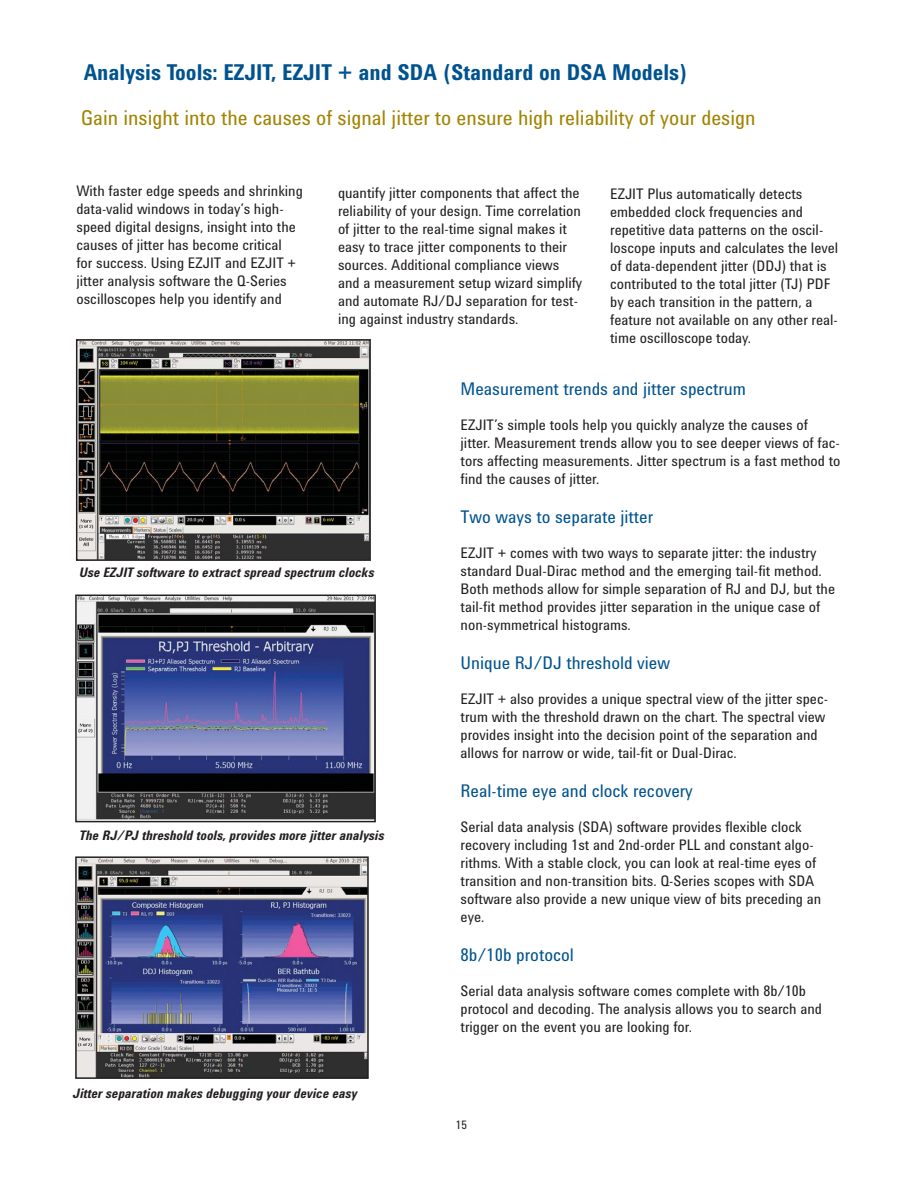
<style>
.page{position:relative;width:918px;height:1188px;background:#fff}
.page>*{position:absolute;margin:0;border:0;box-sizing:border-box;transform-origin:0 0}
.t1{font:700 22.5px "Agilent Condensed CFF";color:#00538e}
.t2{font:21px "Agilent Condensed CFF";color:#a18400}
.t3{font:18px "Agilent Condensed CFF";color:#00538e}
.t4{font:15px/18px "Agilent Condensed CFF";color:#231f20}
.t5{font:italic 700 13.5px "Agilent Condensed CFF";color:#231f20}
.t6{font:12px "Agilent Condensed CFF";color:#231f20}
</style>
<div class="page">
<img style="left:78px;top:598px;width:295px;height:221px">
<div style="left:75px;top:595px;width:301px;height:227px;border:2px solid #231f20"></div>
<img style="left:78px;top:859px;width:288px;height:217px">
<div style="left:75px;top:856px;width:294px;height:223px;border:2px solid #231f20"></div>
<img style="left:79px;top:342px;width:289px;height:216px">
<div style="left:76px;top:339px;width:295px;height:222px;border:2px solid #231f20"></div>
<h1 class="t1" style="left:84px;top:64px;width:605px">Analysis Tools: EZJIT, EZJIT + and SDA (Standard on DSA Models)</h1>
<h2 class="t2" style="left:81px;top:110px;width:676px">Gain insight into the causes of signal jitter to ensure high reliability of your design</h2>
<p class="t4" style="left:76px;top:184px;width:228px">With faster edge speeds and shrinking data-valid windows in today’s high&shy;speed digital designs, insight into the causes of jitter has become critical<br>for success. Using EZJIT and EZJIT + jitter analysis software the Q-Series oscilloscopes help you identify and</p>
<p class="t4" style="left:338px;top:185px;width:246px">quantify jitter components that affect the reliability of your design. Time correlation of jitter to the real-time signal makes it easy to trace jitter components to their sources. Additional compliance views and a measurement setup wizard simplify and automate RJ/DJ separation for test&shy;ing against industry standards.</p>
<p class="t4" style="left:610px;top:187px;width:230px">EZJIT Plus automatically detects embedded clock frequencies and repetitive data patterns on the oscil&shy;loscope inputs and calculates the level of data-dependent jitter (DDJ) that is contributed to the total jitter (TJ) PDF by each transition in the pattern, a feature not available on any other real&shy;time oscilloscope today.</p>
<p class="t5" style="left:79px;top:567px;width:296px">Use EZJIT software to extract spread spectrum clocks</p>
<p class="t5" style="left:79px;top:831px;width:306px">The RJ/PJ threshold tools, provides more jitter analysis</p>
<p class="t5" style="left:72px;top:1088px;width:286px">Jitter separation makes debugging your device easy</p>
<p class="t3" style="left:461px;top:382px;width:287px">Measurement trends and jitter spectrum</p>
<p class="t4" style="left:461px;top:418px;width:381px">EZJIT’s simple tools help you quickly analyze the causes of jitter. Measurement trends allow you to see deeper views of fac&shy;tors affecting measurements. Jitter spectrum is a fast method to find the causes of jitter.</p>
<p class="t3" style="left:461px;top:510px;width:194px">Two ways to separate jitter</p>
<p class="t4" style="left:461px;top:546px;width:376px">EZJIT + comes with two ways to separate jitter: the industry standard Dual-Dirac method and the emerging tail-fit method.<br>Both methods allow for simple separation of RJ and DJ, but the tail-fit method provides jitter separation in the unique case of non-symmetrical histograms.</p>
<p class="t3" style="left:461px;top:656px;width:211px">Unique RJ/DJ threshold view</p>
<p class="t4" style="left:461px;top:692px;width:369px">EZJIT + also provides a unique spectral view of the jitter spec&shy;trum with the threshold drawn on the chart. The spectral view provides insight into the decision point of the separation and allows for narrow or wide, tail-fit or Dual-Dirac.</p>
<p class="t3" style="left:461px;top:784px;width:234px">Real-time eye and clock recovery</p>
<p class="t4" style="left:461px;top:820px;width:362px">Serial data analysis (SDA) software provides flexible clock recovery including 1st and 2nd-order PLL and constant algo&shy;rithms. With a stable clock, you can look at real-time eyes of transition and non-transition bits. Q-Series scopes with SDA software also provide a new unique view of bits preceding an eye.</p>
<p class="t3" style="left:461px;top:948px;width:115px">8b/10b protocol</p>
<p class="t4" style="left:461px;top:984px;width:363px">Serial data analysis software comes complete with 8b/10b protocol and decoding. The analysis allows you to search and trigger on the event you are looking for.</p>
<p class="t6" style="left:456px;top:1120px;width:13px">15</p>
</div>
